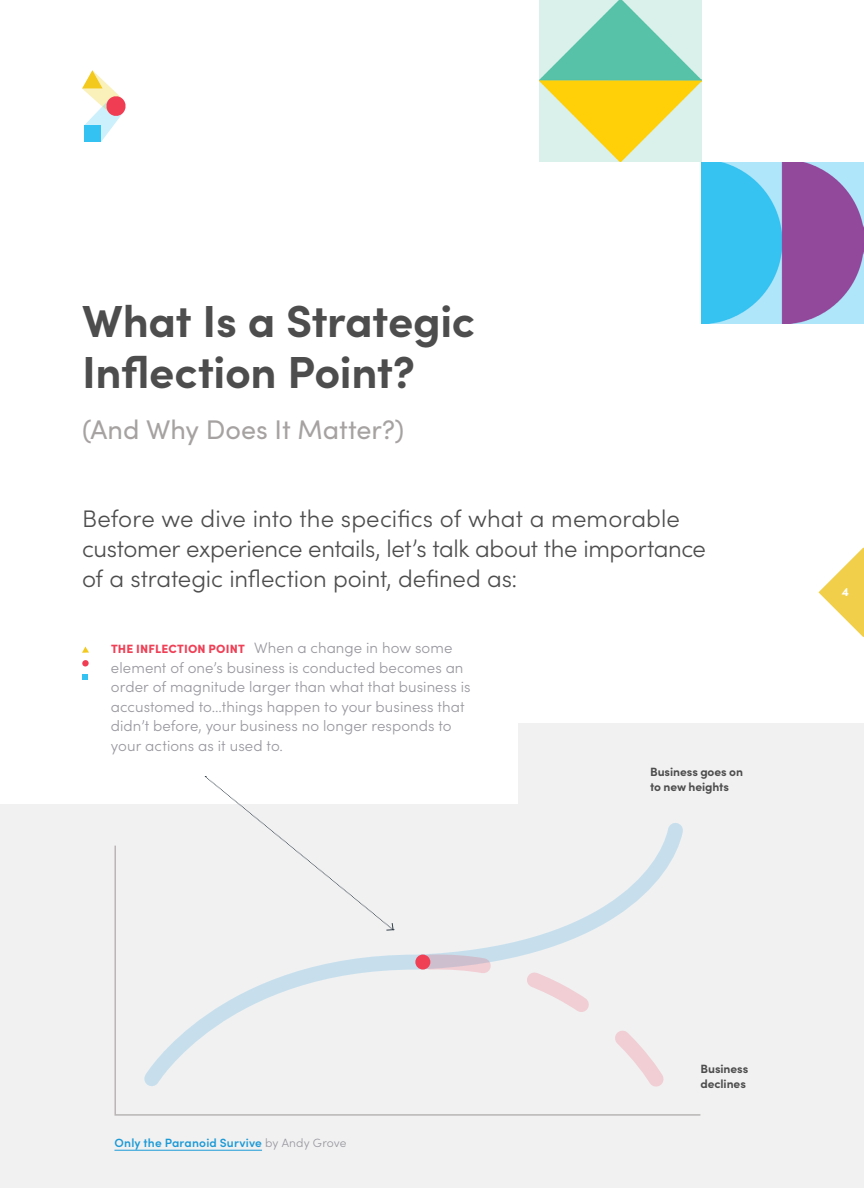
<style>
.page{position:relative;width:864px;height:1188px;background:#fff}
.page>*{position:absolute;margin:0;border:0;box-sizing:border-box;transform-origin:0 0}
.t1{font:700 45px/51px "Sofia Pro";letter-spacing:-.01em;color:#4e4d4d}
.t2{font:27px "Sofia Pro";letter-spacing:-.005em;color:#a6a2a2}
.t3{font:300 24px/30px "Sofia Pro";letter-spacing:-.01em;color:#4e4d4d}
.t4{font:300 15px/19.5px "Sofia Pro";letter-spacing:.005em;color:#97979e}
.t5{font:700 12px/15px "Sofia Pro";letter-spacing:-.005em;color:#4e4d4d}
.t6{font:600 12px "Sofia Pro";letter-spacing:.015em;color:#1c9ad6}
.t7{font:700 12px "Sofia Pro";color:#fff}
.s1{font-weight:900;font-size:12px;color:#ef4056}
.s2{font-weight:300;color:#97979e}
</style>
<div class="page">
<div style="left:0;top:723px;width:864px;height:465px;background:#f1f1f2"></div>
<div style="left:0;top:625px;width:518px;height:179px;background:#fff"></div>
<svg style="left:82px;top:70px;width:44px;height:72px"></svg>
<div style="left:82px;top:660px;width:7px;height:7px;background:#f03d54;border-radius:50%"></div>
<svg style="left:83px;top:674px;width:5px;height:6px"></svg>
<svg style="left:82px;top:647px;width:7px;height:6px"></svg>
<svg style="left:114px;top:844px;width:587px;height:272px"></svg>
<div style="left:415px;top:955px;width:15px;height:15px;background:#ef4056;border-radius:50%"></div>
<svg style="left:205px;top:776px;width:189px;height:155px"></svg>
<img style="left:702px;top:162px;width:162px;height:162px">
<img style="left:540px;top:0;width:162px;height:162px">
<hr style="left:114px;top:1150px;width:148px;height:1px;background:#1c9ad6">
<svg style="left:818px;top:547px;width:46px;height:90px"></svg>
<h1 class="t1" style="left:82px;top:292px;width:395px">What Is a Strategic<br>Inflection Point?</h1>
<h2 class="t2" style="left:82px;top:410px;width:324px">(And Why Does It Matter?)</h2>
<h3 class="t3" style="left:82px;top:503px;width:625px">Before we dive into the specifics of what a memorable customer experience entails, let’s talk about the importance of a strategic inflection point, defined as:</h3>
<p class="t4" style="left:111px;top:637px;width:361px"><span class="s1">THE INFLECTION POINT</span> When a change in how some element of one’s business is conducted becomes an order of magnitude larger than what that business is accustomed to...things happen to your business that didn’t before, your business no longer responds to your actions as it used to.</p>
<p class="t5" style="left:650px;top:764px;width:95px">Business goes on to new heights</p>
<p class="t7" style="left:842px;top:583px;width:9px">4</p>
<p class="t6" style="left:114px;top:1134px;width:234px">Only the Paranoid Survive <span class="s2">by Andy Grove</span></p>
<p class="t5" style="left:700px;top:1060px;width:49px">Business declines</p>
</div>
